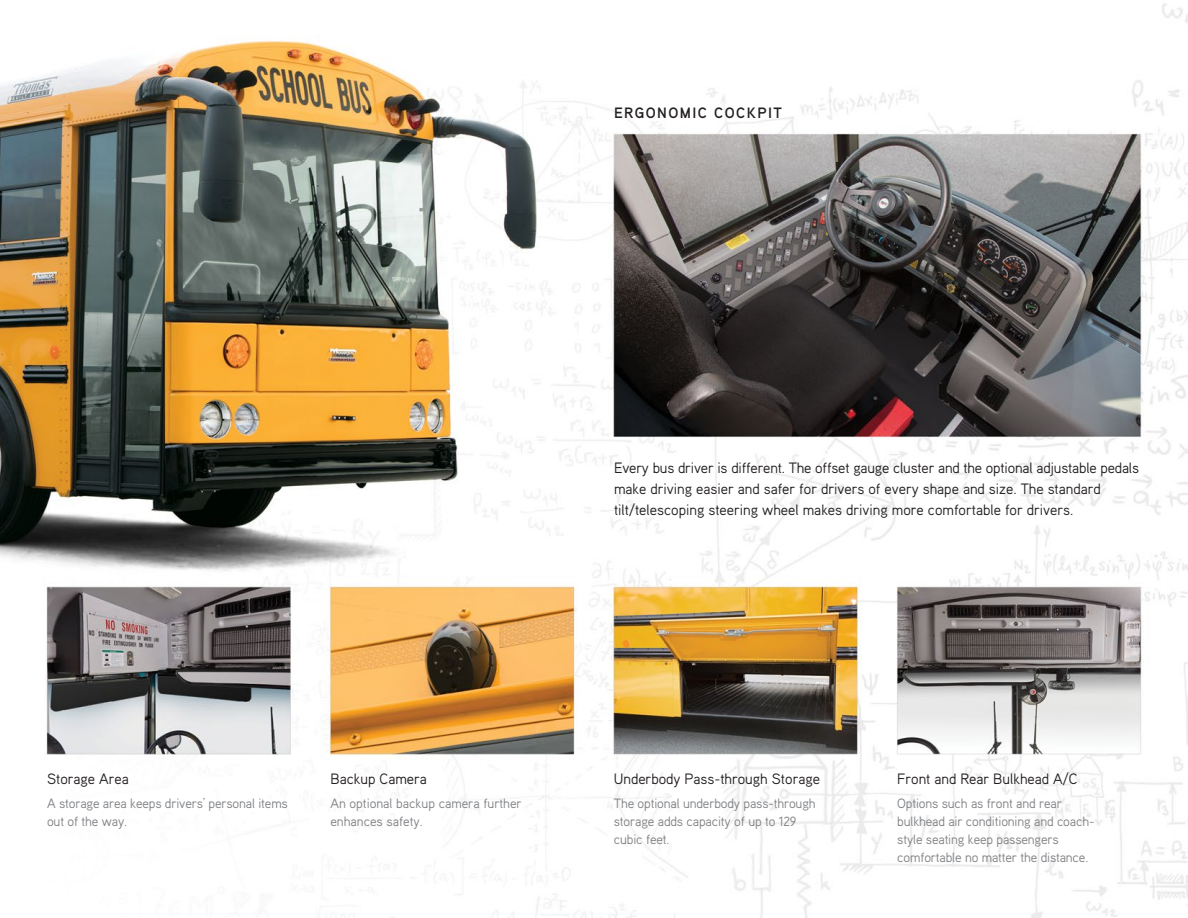
<style>
.page{position:relative;width:1188px;height:918px;background:#fff}
.page>*{position:absolute;margin:0;border:0;box-sizing:border-box;transform-origin:0 0}
.t1{font:15px/21px "Aaux Inspire";color:#231f20}
.t2{font:700 15px "Aaux Inspire";letter-spacing:.09em;color:#231f20}
.t3{font:13.5px/18px "Aaux Inspire";letter-spacing:-.01em;color:#808285}
</style>
<div class="page">
<img style="left:0;top:3px;width:1188px;height:915px">
<p class="t2" style="left:614px;top:103px;width:169px">ERGONOMIC COCKPIT</p>
<p class="t1" style="left:614px;top:457px;width:527px">Every bus driver is different. The offset gauge cluster and the optional adjustable pedals make driving easier and safer for drivers of every shape and size. The standard tilt/telescoping steering wheel makes driving more comfortable for drivers.</p>
<p class="t1" style="left:47px;top:767px;width:83px">Storage Area</p>
<p class="t3" style="left:47px;top:794px;width:242px">A storage area keeps drivers’ personal items out of the way.</p>
<p class="t1" style="left:330px;top:767px;width:98px">Backup Camera</p>
<p class="t3" style="left:330px;top:794px;width:193px">An optional backup camera further enhances safety.</p>
<p class="t1" style="left:614px;top:767px;width:208px">Underbody Pass-through Storage</p>
<p class="t3" style="left:614px;top:794px;width:203px">The optional underbody pass-through storage adds capacity of up to 129 cubic feet.</p>
<p class="t1" style="left:897px;top:767px;width:182px">Front and Rear Bulkhead A/C</p>
<p class="t3" style="left:897px;top:794px;width:199px">Options such as front and rear bulkhead air conditioning and coach&shy;style seating keep passengers comfortable no matter the distance.</p>
</div>
